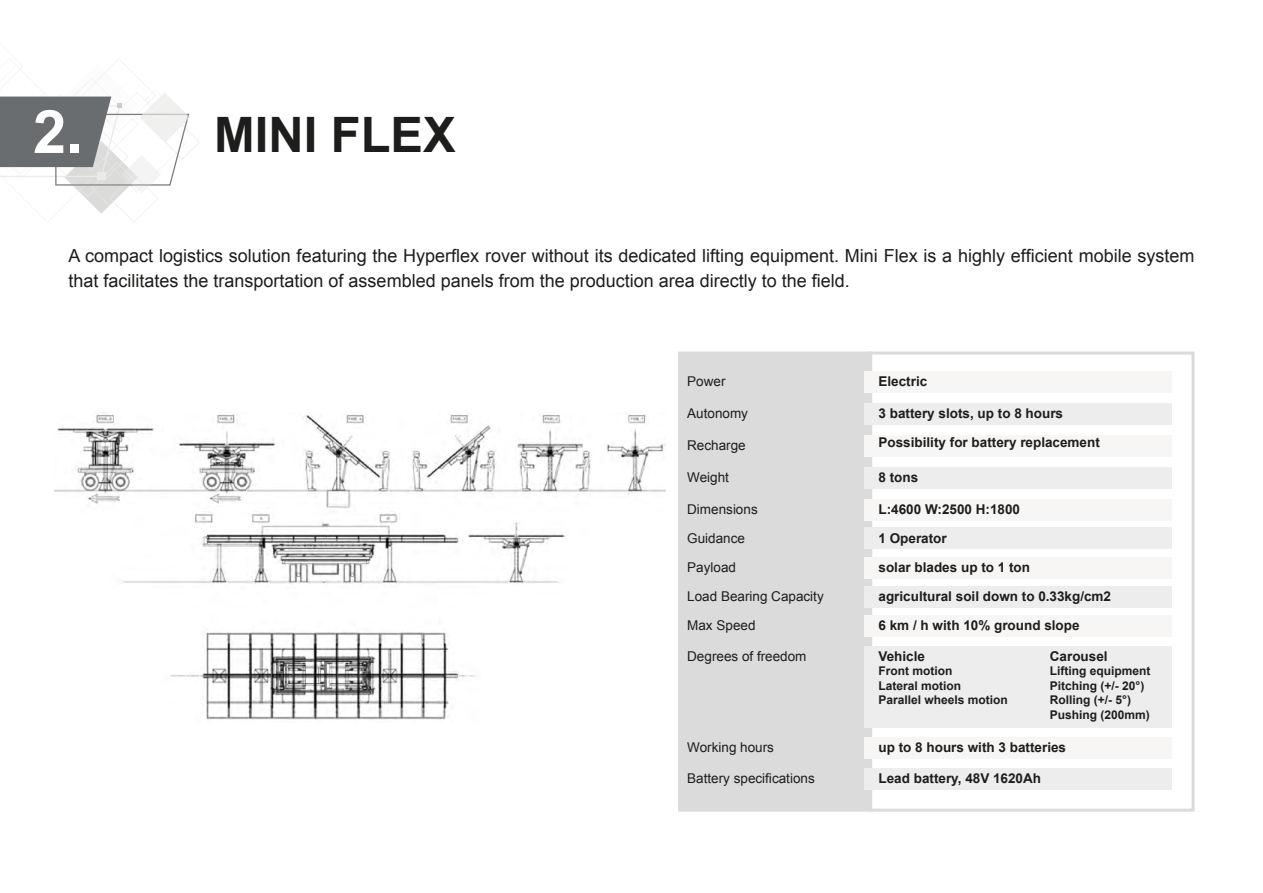
<style>
.page{position:relative;width:1263px;height:893px;background:#fff}
.page>*{position:absolute;margin:0;border:0;box-sizing:border-box;transform-origin:0 0}
.t1{font:700 48.75px "Arial";color:#1d1d1b}
.t2{font:18px/25.5px "Arial";color:#1d1d1b}
.t3{font:700 13.5px/29.1px "Arial";color:#1d1d1b}
.t4{font:13.5px/29.1px "Arial";color:#1d1d1b}
.t5{font:13.5px "Arial";color:#1d1e1b}
.t6{font:700 12px/14.4px "Arial";color:#1d1d1b}
.s1{font-size:60px;color:#fff}
</style>
<div class="page">
<img style="left:54px;top:414px;width:612px;height:306px">
<svg style="left:0;top:59px;width:200px;height:163px"></svg>
<div style="left:678px;top:351px;width:194px;height:461px;background:#dbdbdb;border:3px solid #dbdbdb"></div>
<div style="left:869px;top:351px;width:325px;height:461px;background:#fff;border:3px solid #dbdbdb"></div>
<div style="left:864px;top:371px;width:308px;height:22px;background:#f7f6f5"></div>
<div style="left:864px;top:403px;width:308px;height:22px;background:#eeeded"></div>
<div style="left:864px;top:467px;width:308px;height:21px;background:#eeeded"></div>
<div style="left:864px;top:528px;width:308px;height:21px;background:#eeeded"></div>
<div style="left:864px;top:557px;width:308px;height:21px;background:#f7f6f5"></div>
<div style="left:864px;top:586px;width:308px;height:21px;background:#eeeded"></div>
<div style="left:864px;top:615px;width:308px;height:22px;background:#f7f6f5"></div>
<div style="left:864px;top:737px;width:308px;height:22px;background:#f7f6f5"></div>
<div style="left:864px;top:768px;width:308px;height:21px;background:#eeeded"></div>
<div style="left:864px;top:646px;width:308px;height:82px;background:#eeeded"></div>
<div style="left:864px;top:435px;width:308px;height:22px;background:#f7f6f5"></div>
<div style="left:864px;top:499px;width:308px;height:21px;background:#f7f6f5"></div>
<h1 class="t1" style="left:33px;top:103px;width:424px"><span class="s1">2.</span> MINI FLEX</h1>
<p class="t2" style="left:68px;top:243px;width:1127px">A compact logistics solution featuring the Hyperflex rover without its dedicated lifting equipment. Mini Flex is a highly efficient mobile system that facilitates the transportation of assembled panels from the production area directly to the field.</p>
<p class="t4" style="left:687px;top:367px;width:40px">Power</p>
<p class="t5" style="left:687px;top:405px;width:62px">Autonomy</p>
<p class="t4" style="left:687px;top:431px;width:60px">Recharge</p>
<p class="t4" style="left:687px;top:463px;width:43px">Weight</p>
<p class="t4" style="left:687px;top:495px;width:138px">Dimensions<br>Guidance<br>Payload<br>Load Bearing Capacity<br>Max Speed</p>
<p class="t4" style="left:687px;top:642px;width:121px">Degrees of freedom</p>
<p class="t4" style="left:687px;top:733px;width:88px">Working hours</p>
<p class="t4" style="left:687px;top:764px;width:129px">Battery specifications</p>
<p class="t3" style="left:878px;top:368px;width:50px">Electric</p>
<p class="t3" style="left:878px;top:400px;width:223px">3 battery slots, up to 8 hours<br>Possibility for battery replacement</p>
<p class="t3" style="left:878px;top:463px;width:41px">8 tons</p>
<p class="t3" style="left:878px;top:495px;width:234px">L:4600 W:2500 H:1800<br>1 Operator<br>solar blades up to 1 ton<br>agricultural soil down to 0.33kg/cm2<br>6 km / h with 10% ground slope</p>
<p class="t3" style="left:878px;top:642px;width:48px">Vehicle</p>
<p class="t6" style="left:878px;top:664px;width:131px">Front motion<br>Lateral motion<br>Parallel wheels motion</p>
<p class="t3" style="left:1050px;top:642px;width:59px">Carousel</p>
<p class="t6" style="left:1050px;top:664px;width:102px">Lifting equipment<br>Pitching (+/- 20°)<br>Rolling (+/- 5°)<br>Pushing (200mm)</p>
<p class="t3" style="left:878px;top:733px;width:189px">up to 8 hours with 3 batteries</p>
<p class="t3" style="left:878px;top:764px;width:164px">Lead battery, 48V 1620Ah</p>
</div>
